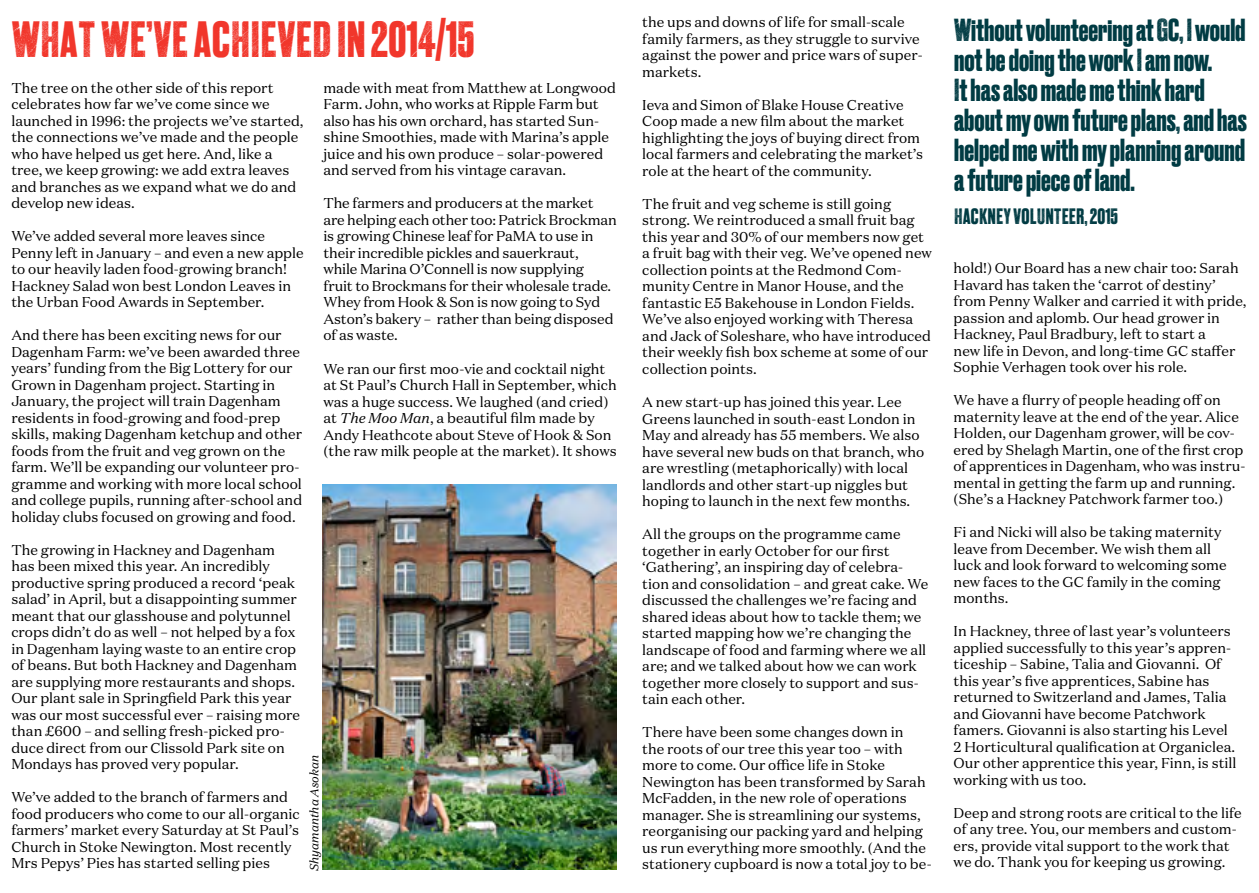
<style>
.page{position:relative;width:1259px;height:893px;background:#fff}
.page>*{position:absolute;margin:0;border:0;box-sizing:border-box;transform-origin:0 0}
.t1{font:700 48px "GC DRUK Condensed";letter-spacing:.03em;color:#f1362b}
.t2{font:700 30px/30px "GC DRUK Condensed";color:#003b43}
.t3{font:700 21px "GC DRUK Condensed";color:#003b43}
.t4{font:14.25px/16.5px "Domaine Text";color:#000}
.t5{font:italic 12px "Domaine Text";color:#000}
.s1{font-style:italic}
</style>
<div class="page">
<img style="left:323px;top:484px;width:294px;height:386px">
<p class="t4" style="left:642px;top:14px;width:282px">the ups and downs of life for small-scale family farmers, as they struggle to survive against the power and price wars of super&shy;markets.</p>
<p class="t4" style="left:642px;top:96px;width:282px">Ieva and Simon of Blake House Creative Coop made a new film about the market highlighting the joys of buying direct from local farmers and celebrating the market’s role at the heart of the community.</p>
<p class="t4" style="left:642px;top:195px;width:291px">The fruit and veg scheme is still going strong. We reintroduced a small fruit bag this year and 30% of our members now get a fruit bag with their veg. We’ve opened new collection points at the Redmond Com&shy;munity Centre in Manor House, and the fantastic E5 Bakehouse in London Fields.<br>We’ve also enjoyed working with Theresa and Jack of Soleshare, who have introduced their weekly fish box scheme at some of our collection points.</p>
<p class="t4" style="left:642px;top:394px;width:283px">A new start-up has joined this year. Lee Greens launched in south-east London in May and already has 55 members. We also have several new buds on that branch, who are wrestling (metaphorically) with local landlords and other start-up niggles but hoping to launch in the next few months.</p>
<p class="t4" style="left:642px;top:526px;width:288px">All the groups on the programme came together in early October for our first ‘Gathering’, an inspiring day of celebra&shy;tion and consolidation – and great cake. We discussed the challenges we’re facing and shared ideas about how to tackle them; we started mapping how we’re changing the landscape of food and farming where we all are; and we talked about how we can work together more closely to support and sus&shy;tain each other.</p>
<p class="t4" style="left:642px;top:724px;width:291px">There have been some changes down in<br>the roots of our tree this year too – with more to come. Our office life in Stoke Newington has been transformed by Sarah McFadden, in the new role of operations manager. She is streamlining our systems, reorganising our packing yard and helping us run everything more smoothly. (And the stationery cupboard is now a total joy to be-</p>
<h1 class="t1" style="left:12px;top:7px;width:464px">What we’veachieved in 2014/15</h1>
<h2 class="t2" style="left:954px;top:13px;width:294px">Without volunteering at GC, I would not be doing the work I am now.<br>It has also made me think hard about my own future plans, and has helped me with my planning around a future piece of land.</h2>
<h3 class="t3" style="left:954px;top:202px;width:76px">Hackney volunteer</h3>
<h3 class="t3" style="left:1084px;top:202px;width:35px">, 2015</h3>
<p class="t4" style="left:11px;top:79px;width:294px">The tree on the other side of this report celebrates how far we’ve come since we launched in 1996: the projects we’ve started, the connections we’ve made and the people who have helped us get here. And, like a tree, we keep growing: we add extra leaves and branches as we expand what we do and develop new ideas.</p>
<p class="t4" style="left:11px;top:228px;width:294px">We’ve added several more leaves since Penny left in January – and even a new apple to our heavily laden food-growing branch!<br>Hackney Salad won best London Leaves in the Urban Food Awards in September.</p>
<p class="t4" style="left:11px;top:327px;width:292px">And there has been exciting news for our Dagenham Farm: we’ve been awarded three years’ funding from the Big Lottery for our Grown in Dagenham project. Starting in January, the project will train Dagenham residents in food-growing and food-prep skills, making Dagenham ketchup and other foods from the fruit and veg grown on the farm. We’ll be expanding our volunteer pro&shy;gramme and working with more local school and college pupils, running after-school and holiday clubs focused on growing and food.</p>
<p class="t4" style="left:11px;top:541px;width:290px">The growing in Hackney and Dagenham has been mixed this year. An incredibly productive spring produced a record ‘peak salad’ in April, but a disappointing summer meant that our glasshouse and polytunnel crops didn’t do as well – not helped by a fox in Dagenham laying waste to an entire crop of beans. But both Hackney and Dagenham are supplying more restaurants and shops.<br>Our plant sale in Springfield Park this year was our most successful ever – raising more than £600 – and selling fresh-picked pro&shy;duce direct from our Clissold Park site on Mondays has proved very popular.</p>
<p class="t4" style="left:11px;top:789px;width:290px">We’ve added to the branch of farmers and food producers who come to our all-organic farmers’ market every Saturday at St Paul’s Church in Stoke Newington. Most recently Mrs Pepys’ Pies has started selling pies</p>
<p class="t4" style="left:323px;top:79px;width:294px">made with meat from Matthew at Longwood Farm. John, who works at Ripple Farm but also has his own orchard, has started Sun&shy;shine Smoothies, made with Marina’s apple juice and his own produce – solar-powered and served from his vintage caravan.</p>
<p class="t4" style="left:323px;top:195px;width:295px">The farmers and producers at the market are helping each other too: Patrick Brockman is growing Chinese leaf for PaMA to use in their incredible pickles and sauerkraut,<br>while Marina O’Connell is now supplying fruit to Brockmans for their wholesale trade.<br>Whey from Hook &amp; Son is now going to Syd Aston’s bakery – rather than being disposed of as waste.</p>
<p class="t4" style="left:323px;top:360px;width:295px">We ran our first moo-vie and cocktail night at St Paul’s Church Hall in September, which was a huge success. We laughed (and cried) at <span class="s1">The Moo Man</span>, a beautiful film made by Andy Heathcote about Steve of Hook &amp; Son (the raw milk people at the market). It shows</p>
<p class="t4" style="left:953px;top:260px;width:294px">hold!) Our Board has a new chair too: Sarah Havard has taken the ‘carrot of destiny’ from Penny Walker and carried it with pride, passion and aplomb. Our head grower in Hackney, Paul Bradbury, left to start a<br>new life in Devon, and long-time GC staffer Sophie Verhagen took over his role.</p>
<p class="t4" style="left:953px;top:392px;width:293px">We have a flurry of people heading off on maternity leave at the end of the year. Alice Holden, our Dagenham grower, will be cov&shy;ered by Shelagh Martin, one of the first crop of apprentices in Dagenham, who was instru&shy;mental in getting the farm up and running. (She’s a Hackney Patchwork farmer too.)</p>
<p class="t4" style="left:953px;top:524px;width:274px">Fi and Nicki will also be taking maternity leave from December. We wish them all luck and look forward to welcoming some new faces to the GC family in the coming months.</p>
<p class="t4" style="left:953px;top:623px;width:284px">In Hackney, three of last year’s volunteers applied successfully to this year’s appren&shy;ticeship – Sabine, Talia and Giovanni. Of this year’s five apprentices, Sabine has returned to Switzerland and James, Talia and Giovanni have become Patchwork famers. Giovanni is also starting his Level 2 Horticultural qualification at Organiclea.<br>Our other apprentice this year, Finn, is still working with us too.</p>
<p class="t4" style="left:953px;top:804px;width:289px">Deep and strong roots are critical to the life of any tree. You, our members and custom&shy;ers, provide vital support to the work that we do. Thank you for keeping us growing.</p>
<p class="t5" style="left:307px;top:871px;width:117px;rotate:-90deg">Shyamantha Asokan</p>
</div>
